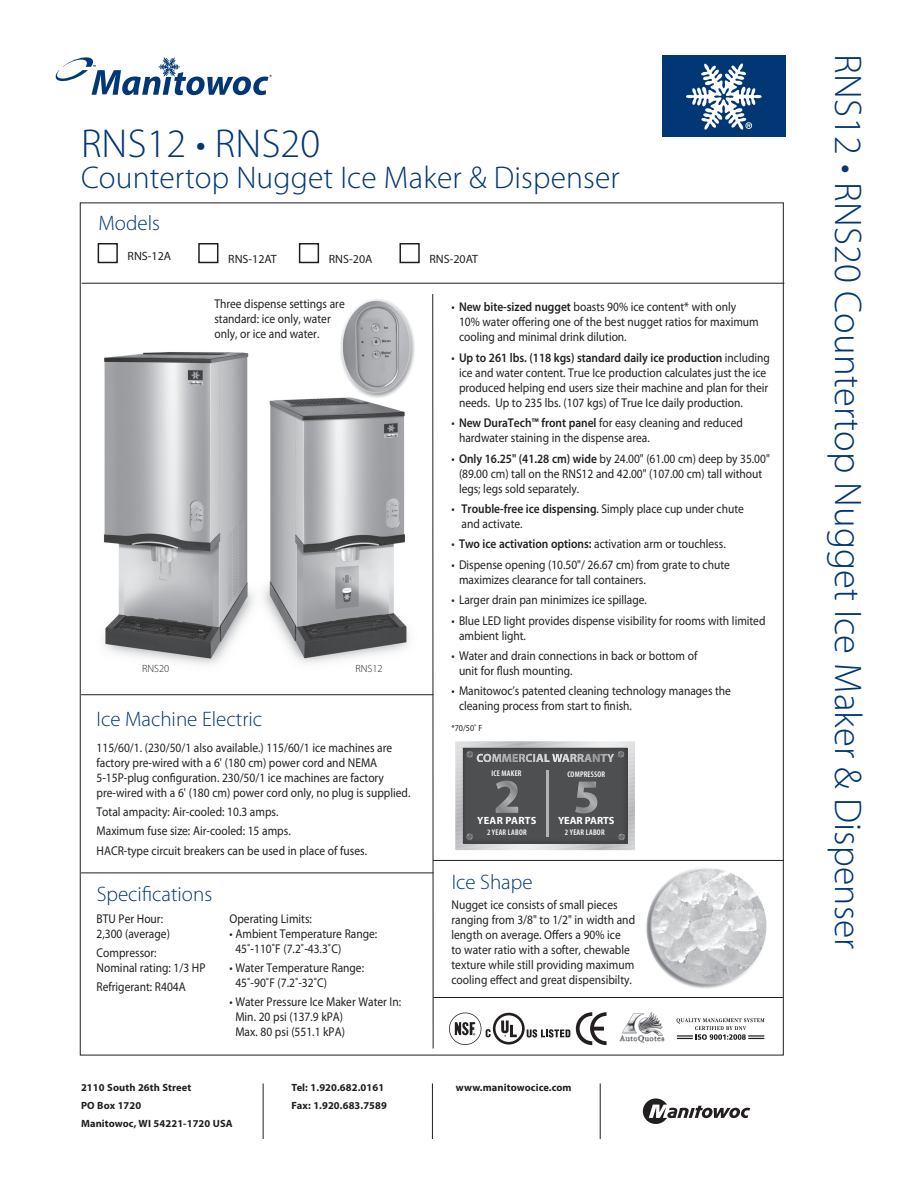
<style>
.page{position:relative;width:918px;height:1188px;background:#fff}
.page>*{position:absolute;margin:0;border:0;box-sizing:border-box;transform-origin:0 0}
.t1{font:300 40.5px "Myriad Pro";letter-spacing:.005em;color:#013775}
.t2{font:300 38.7px "Myriad Pro";letter-spacing:.005em;color:#013775}
.t3{font:300 31.5px "Myriad Pro";letter-spacing:.005em;color:#013775}
.t4{font:300 21px "Myriad Pro";color:#013775}
.t5{font:12.75px/15px "Myriad Pro";color:#231f20;scale:.9 1}
.t6{font:12px "Myriad Pro";color:#231f20}
.t7{font:700 10.5px/18px "Myriad Pro";letter-spacing:.01em;color:#231f20}
.t8{font:300 10.5px "Myriad Pro";color:#231f20}
.t9{font:700 10.5px "Myriad Pro";letter-spacing:.025em;color:#fff}
.t10{font:700 10.5px "Myriad Pro";letter-spacing:-.005em;color:#fff}
.t11{font:9px "Myriad Pro";color:#231f20;scale:.9 1}
.t12{font:600 condensed 8.25px "Myriad Pro";letter-spacing:.025em;color:#fff}
.s1{font-weight:600}
.s2{font-size:37.5px}
</style>
<div class="page">
<img style="left:104px;top:352px;width:306px;height:313px">
<hr style="left:82px;top:283px;width:702px;height:1px;background:#231f20">
<hr style="left:81px;top:873px;width:352px;height:1px;background:#231f20">
<hr style="left:81px;top:694px;width:352px;height:1px;background:#231f20">
<hr style="left:263px;top:1083px;width:1px;height:56px;background:#231f20">
<hr style="left:432px;top:1083px;width:1px;height:56px;background:#231f20">
<hr style="left:600px;top:1083px;width:1px;height:56px;background:#231f20">
<svg style="left:643px;top:1098px;width:107px;height:26px"></svg>
<div style="left:662px;top:55px;width:123px;height:82px;background:#013775"></div>
<svg style="left:686px;top:63px;width:76px;height:67px"></svg>
<hr style="left:432px;top:294px;width:2px;height:754px;background:#231f20">
<hr style="left:434px;top:997px;width:349px;height:1px;background:#231f20">
<svg style="left:576px;top:1012px;width:31px;height:33px"></svg>
<svg style="left:449px;top:1013px;width:121px;height:32px"></svg>
<img style="left:619px;top:1012px;width:46px;height:31px">
<div style="left:98px;top:243px;width:20px;height:20px;border:2px solid #231f20"></div>
<div style="left:198px;top:243px;width:20px;height:20px;border:2px solid #231f20"></div>
<div style="left:299px;top:243px;width:20px;height:20px;border:2px solid #231f20"></div>
<div style="left:399px;top:243px;width:21px;height:20px;border:2px solid #231f20"></div>
<svg style="left:677px;top:1018px;width:87px;height:22px"></svg>
<svg style="left:56px;top:57px;width:216px;height:38px"></svg>
<img style="left:333px;top:299px;width:82px;height:100px">
<img style="left:648px;top:868px;width:119px;height:120px">
<hr style="left:433px;top:860px;width:351px;height:1px;background:#231f20">
<svg style="left:455px;top:741px;width:180px;height:109px;background:#6c6d6f"></svg>
<h1 class="t1" style="left:81px;top:121px;width:241px">RNS12 • RNS20</h1>
<h3 class="t3" style="left:81px;top:160px;width:540px">Countertop Nugget Ice Maker &amp; Dispenser</h3>
<h3 class="t4" style="left:99px;top:212px;width:63px">Models</h3>
<p class="t6" style="left:128px;top:249px;width:45px">RNS-12A</p>
<p class="t6" style="left:228px;top:252px;width:50px">RNS-12AT</p>
<p class="t6" style="left:329px;top:252px;width:45px">RNS-20A</p>
<p class="t6" style="left:429px;top:252px;width:50px">RNS-20AT</p>
<p class="t5" style="left:214px;top:296px;width:146px">Three dispense settings are standard: ice only, water only, or ice and water.</p>
<p class="t8" style="left:142px;top:663px;width:29px">RNS20</p>
<h3 class="t4" style="left:97px;top:707px;width:167px">Ice Machine Electric</h3>
<p class="t8" style="left:356px;top:663px;width:29px">RNS12</p>
<p class="t5" style="left:97px;top:740px;width:350px">115/60/1. (230/50/1 also available.) 115/60/1 ice machines are factory pre-wired with a 6' (180 cm) power cord and NEMA 5-15P-plug configuration. 230/50/1 ice machines are factory pre-wired with a 6' (180 cm) power cord only, no plug is supplied.</p>
<p class="t5" style="left:97px;top:802px;width:302px;line-height:19.4px">Total ampacity: Air-cooled: 10.3 amps.<br>Maximum fuse size: Air-cooled: 15 amps.<br>HACR-type circuit breakers can be used in place of fuses.</p>
<h3 class="t4" style="left:97px;top:883px;width:117px">Specifications</h3>
<p class="t5" style="left:97px;top:911px;width:83px">BTU Per Hour:<br>2,300 (average)</p>
<p class="t5" style="left:97px;top:945px;width:123px">Compressor:<br>Nominal rating: 1/3 HP</p>
<p class="t5" style="left:97px;top:979px;width:101px">Refrigerant: R404A</p>
<p class="t5" style="left:230px;top:911px;width:93px">Operating Limits:</p>
<p class="t5" style="left:235px;top:926px;width:159px;text-indent:-6px">• Ambient Temperature Range:<br>45˚-110˚F (7.2˚-43.3˚C)</p>
<p class="t5" style="left:235px;top:960px;width:145px;text-indent:-6px">• Water Temperature Range:<br>45˚-90˚F (7.2˚-32˚C)</p>
<p class="t5" style="left:235px;top:994px;width:186px;text-indent:-6px">• Water Pressure Ice Maker Water In:<br>Min. 20 psi (137.9 kPA)<br>Max. 80 psi (551.1 kPA)</p>
<p class="t5" style="left:459px;top:299px;width:335px;text-indent:-8px">• <span class="s1">New bite-sized nugget</span> boasts 90% ice content* with only<br>10% water offering one of the best nugget ratios for maximum cooling and minimal drink dilution.</p>
<p class="t5" style="left:459px;top:350px;width:347px;text-indent:-8px">• <span class="s1">Up to 261 lbs. (118 kgs) standard daily ice production</span> including ice and water content. True Ice production calculates just the ice produced helping end users size their machine and plan for their needs. Up to 235 lbs. (107 kgs) of True Ice daily production.</p>
<p class="t5" style="left:459px;top:415px;width:317px;text-indent:-8px">• <span class="s1">New DuraTech™ front panel</span> for easy cleaning and reduced hardwater staining in the dispense area.</p>
<p class="t5" style="left:459px;top:451px;width:347px;text-indent:-8px">• <span class="s1">Only 16.25" (41.28 cm) wide</span> by 24.00" (61.00 cm) deep by 35.00" (89.00 cm) tall on the RNS12 and 42.00" (107.00 cm) tall without legs; legs sold separately.</p>
<p class="t5" style="left:462px;top:501px;width:315px;text-indent:-10px">• <span class="s1">Trouble-free ice dispensing</span>. Simply place cup under chute and activate.</p>
<p class="t5" style="left:452px;top:536px;width:306px">• <span class="s1">Two ice activation options:</span> activation arm or touchless.</p>
<p class="t5" style="left:459px;top:557px;width:303px;text-indent:-8px">• Dispense opening (10.50"/ 26.67 cm) from grate to chute maximizes clearance for tall containers.</p>
<p class="t5" style="left:452px;top:592px;width:219px">• Larger drain pan minimizes ice spillage.</p>
<p class="t5" style="left:459px;top:613px;width:342px;text-indent:-8px">• Blue LED light provides dispense visibility for rooms with limited ambient light.</p>
<p class="t5" style="left:459px;top:648px;width:266px;text-indent:-8px">• Water and drain connections in back or bottom of unit for flush mounting.</p>
<p class="t5" style="left:459px;top:683px;width:304px;text-indent:-8px">• Manitowoc’s patented cleaning technology manages the cleaning process from start to finish.</p>
<p class="t11" style="left:452px;top:722px;width:36px">*70/50˚ F</p>
<p class="t12" style="left:491px;top:768px;width:32px">ICE MAKER</p>
<p class="t12" style="left:567px;top:769px;width:39px">COMPRESSOR</p>
<p class="t9" style="left:477px;top:814px;width:61px">YEAR PARTS</p>
<p class="t12" style="left:487px;top:827px;width:41px">2 YEAR LABOR</p>
<h3 class="t4" style="left:452px;top:870px;width:82px">Ice Shape</h3>
<p class="t10" style="left:558px;top:814px;width:58px">YEAR PARTS</p>
<p class="t12" style="left:565px;top:827px;width:41px">2 YEAR LABOR</p>
<p class="t5" style="left:452px;top:897px;width:206px">Nugget ice consists of small pieces ranging from 3/8" to 1/2" in width and length on average. Offers a 90% ice<br>to water ratio with a softer, chewable texture while still providing maximum cooling effect and great dispensibilty.</p>
<p class="t7" style="left:81px;top:1078px;width:153px">2110 South 26th Street<br>PO Box 1720<br>Manitowoc, WI 54221-1720 USA</p>
<p class="t7" style="left:292px;top:1078px;width:97px">Tel: 1.920.682.0161<br>Fax: 1.920.683.7589</p>
<p class="t7" style="left:456px;top:1078px;width:117px">www.manitowocice.com</p>
<h2 class="t2" style="left:869px;top:54px;width:896px;rotate:90deg">RNS12 • RNS20 Countertop Nugget Ice Maker &amp; Dis<span class="s2">penser</span></h2>
</div>
